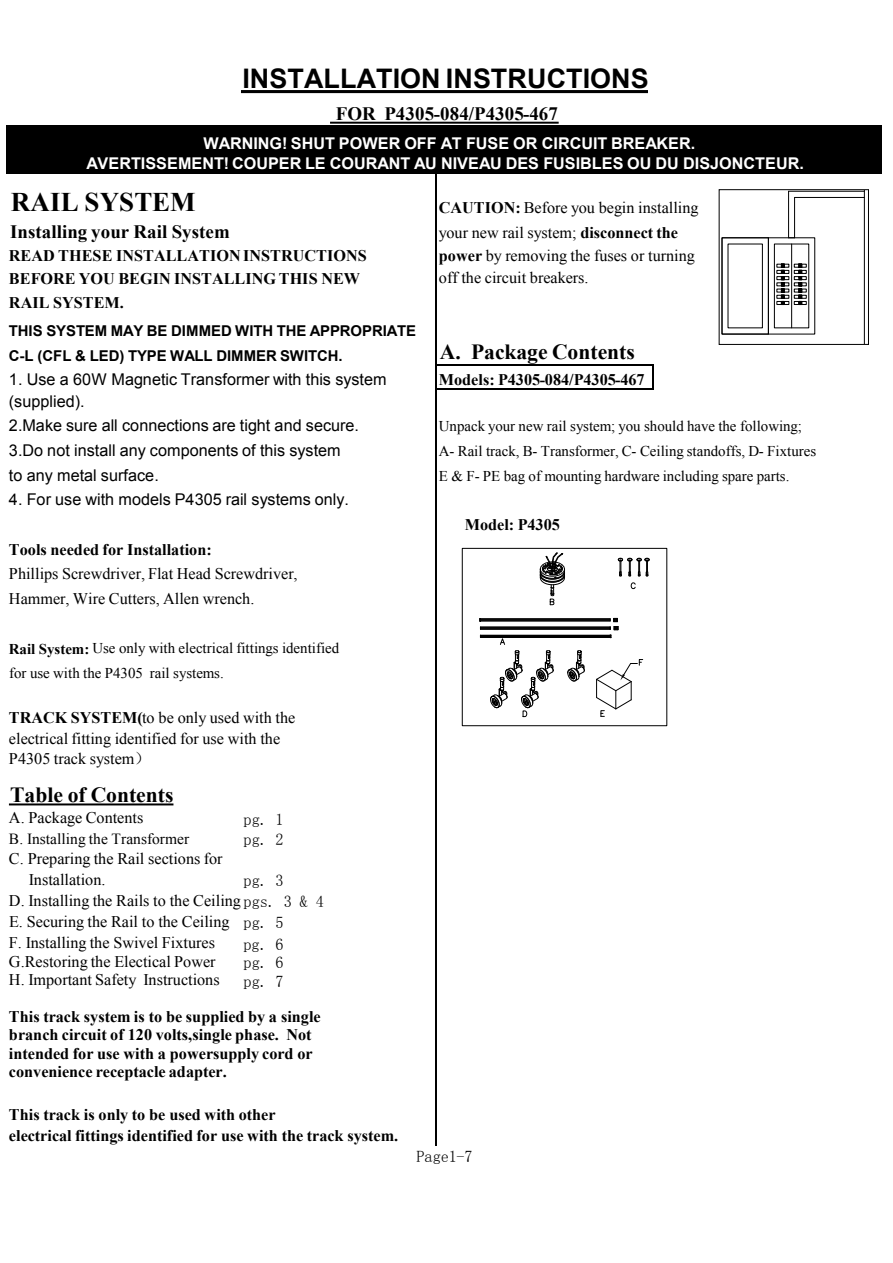
<style>
.page{position:relative;width:893px;height:1263px;background:#fff}
.page>*{position:absolute;margin:0;border:0;box-sizing:border-box;transform-origin:0 0}
.t1{font:700 27px "Arial";letter-spacing:.005em;color:#000}
.t2{font:700 27px "Times New Roman";letter-spacing:.005em;color:#000}
.t3{font:700 21.6px "Times New Roman";color:#000}
.t4{font:700 18.9px "Times New Roman";letter-spacing:.005em;color:#000}
.t5{font:16.2px/20.5px "Times New Roman";color:#000}
.t6{font:700 16.2px/18.5px "Times New Roman";color:#000}
.t7{font:16.2px/24.8px "Arial";color:#000}
.t8{font:700 16.2px/20.1px "Arial";color:#fff;text-align:center}
.t9{font:16.2px "Sim Sun";color:#000}
.t10{font:15.45px "Times New Roman";letter-spacing:.005em;color:#000}
.t11{font:14.85px/24.6px "Times New Roman";color:#000}
.t12{font:700 14.85px/24.8px "Arial";letter-spacing:-.005em;color:#000}
.s1{font-weight:700}
.s2{font-family:"Sim Sun"}
</style>
<div class="page">
<div style="left:7px;top:126px;width:875px;height:48px;background:#000"></div>
<hr style="left:242px;top:90px;width:404px;height:3px;background:#000">
<hr style="left:331px;top:122px;width:227px;height:2px;background:#000">
<hr style="left:10px;top:803px;width:162px;height:2px;background:#000">
<hr style="left:436px;top:364px;width:217px;height:1px;background:#000">
<hr style="left:436px;top:389px;width:217px;height:1px;background:#000">
<hr style="left:436px;top:173px;width:1px;height:973px;background:#000">
<svg style="left:652px;top:365px;width:1px;height:24px"></svg>
<div style="left:462px;top:548px;width:205px;height:178px;border:1px solid #000"></div>
<hr style="left:480px;top:619px;width:130px;height:1px;background:#000">
<hr style="left:480px;top:618px;width:130px;height:1px;background:#000">
<hr style="left:480px;top:620px;width:130px;height:1px;background:#000">
<hr style="left:480px;top:621px;width:130px;height:1px;background:#000">
<hr style="left:480px;top:635px;width:130px;height:1px;background:#000">
<hr style="left:480px;top:637px;width:130px;height:1px;background:#000">
<hr style="left:480px;top:636px;width:130px;height:1px;background:#000">
<hr style="left:480px;top:629px;width:130px;height:1px;background:#000">
<hr style="left:480px;top:628px;width:130px;height:1px;background:#000">
<hr style="left:480px;top:627px;width:130px;height:1px;background:#000">
<svg style="left:631px;top:583px;width:4px;height:6px"></svg>
<svg style="left:596px;top:659px;width:47px;height:58px"></svg>
<svg style="left:610px;top:618px;width:9px;height:20px"></svg>
<svg style="left:618px;top:558px;width:32px;height:18px"></svg>
<svg style="left:540px;top:553px;width:25px;height:52px"></svg>
<svg style="left:490px;top:638px;width:95px;height:79px"></svg>
<svg style="left:719px;top:189px;width:150px;height:156px"></svg>
<h1 class="t1" style="left:242px;top:60px;width:408px">INSTALLATION INSTRUCTIONS</h1>
<p class="t4" style="left:336px;top:101px;width:224px">FOR P4305-084/P4305-467</p>
<p class="t8" style="left:86px;top:134px;width:719px">WARNING! SHUT POWER OFF AT FUSE OR CIRCUIT BREAKER.<br>AVERTISSEMENT! COUPER LE COURANT AU NIVEAU DES FUSIBLES OU DU DISJONCTEUR.</p>
<h1 class="t2" style="left:11px;top:183px;width:186px">RAIL SYSTEM</h1>
<p class="t5" style="left:439px;top:197px;width:261px"><span class="s1">CAUTION:</span> Before you begin installing</p>
<p class="t4" style="left:10px;top:219px;width:221px">Installing your Rail System</p>
<p class="t5" style="left:439px;top:222px;width:240px">your new rail system; <span class="s1">disconnect the</span></p>
<p class="t6" style="left:9px;top:246px;width:359px">READ THESE INSTALLATION INSTRUCTIONS</p>
<p class="t5" style="left:439px;top:245px;width:258px"><span class="s1">power</span> by removing the fuses or turning</p>
<p class="t6" style="left:9px;top:268px;width:353px">BEFORE YOU BEGIN INSTALLING THIS NEW</p>
<p class="t5" style="left:439px;top:267px;width:151px">off the circuit breakers.</p>
<p class="t6" style="left:9px;top:293px;width:116px">RAIL SYSTEM.</p>
<p class="t12" style="left:9px;top:319px;width:408px">THIS SYSTEM MAY BE DIMMED WITH THE APPROPRIATE<br>C-L (CFL &amp; LED) TYPE WALL DIMMER SWITCH.</p>
<h2 class="t3" style="left:440px;top:337px;width:196px">A. Package Contents</h2>
<p class="t7" style="left:9px;top:367px;width:379px">1. Use a 60W Magnetic Transformer with this system</p>
<p class="t6" style="left:439px;top:370px;width:207px">Models: P4305-084/P4305-467</p>
<p class="t7" style="left:9px;top:389px;width:352px">(supplied).<br>2.Make sure all connections are tight and secure.</p>
<p class="t11" style="left:439px;top:414px;width:365px">Unpack your new rail system; you should have the following;</p>
<p class="t7" style="left:9px;top:438px;width:333px">3.Do not install any components of this system</p>
<p class="t11" style="left:439px;top:438px;width:379px">A- Rail track, B- Transformer, C- Ceiling standoffs, D- Fixtures</p>
<p class="t7" style="left:9px;top:463px;width:151px">to any metal surface.</p>
<p class="t11" style="left:439px;top:463px;width:352px">E &amp; F- PE bag of mounting hardware including spare parts.</p>
<p class="t7" style="left:9px;top:487px;width:341px">4. For use with models P4305 rail systems only.</p>
<p class="t6" style="left:465px;top:515px;width:97px">Model: P4305</p>
<p class="t6" style="left:9px;top:539px;width:204px">Tools needed for Installation:</p>
<p class="t5" style="left:9px;top:561px;width:290px;line-height:24.6px">Phillips Screwdriver, Flat Head Screwdriver,<br>Hammer, Wire Cutters, Allen wrench.</p>
<p class="t11" style="left:9px;top:636px;width:332px"><span class="s1">Rail System:</span> Use only with electrical fittings identified for use with the P4305 rail systems.</p>
<p class="t5" style="left:9px;top:707px;width:288px"><span class="s1">TRACK SYSTEM(</span>to be only used with the electrical fitting identified for use with the<br>P4305 track system<span class="s2">）</span></p>
<h2 class="t3" style="left:10px;top:780px;width:165px">Table of Contents</h2>
<p class="t5" style="left:9px;top:807px;width:136px">A. Package Contents</p>
<p class="t9" style="left:244px;top:811px;width:42px">pg. 1</p>
<p class="t10" style="left:9px;top:828px;width:182px">B. Installing the Transformer</p>
<p class="t9" style="left:244px;top:831px;width:42px">pg. 2</p>
<p class="t5" style="left:29px;top:848px;width:195px;text-indent:-20px">C. Preparing the Rail sections for<br>Installation.</p>
<p class="t9" style="left:244px;top:872px;width:42px">pg. 3</p>
<p class="t5" style="left:9px;top:889px;width:316px;line-height:21.5px">D. Installing the Rails to the Ceiling <span class="s2">pgs. 3 &amp; 4<br></span>E. Securing the Rail to the Ceiling <span class="s2">pg. 5<br></span>F. Installing the Swivel Fixtures</p>
<p class="t9" style="left:243px;top:936px;width:42px">pg. 6</p>
<p class="t5" style="left:9px;top:951px;width:208px">G.Restoring the Electical Power</p>
<p class="t9" style="left:244px;top:954px;width:42px">pg. 6</p>
<p class="t5" style="left:9px;top:969px;width:212px">H. Important Safety Instructions</p>
<p class="t9" style="left:244px;top:972px;width:42px">pg. 7</p>
<p class="t6" style="left:9px;top:1007px;width:313px">This track system is to be supplied by a single branch circuit of 120 volts,single phase. Not intended for use with a powersupply cord or convenience receptacle adapter.</p>
<p class="t6" style="left:9px;top:1103px;width:391px;line-height:21.3px">This track is only to be used with other<br>electrical fittings identified for use with the track system.</p>
<p class="t9" style="left:416px;top:1148px;width:58px">Page1-7</p>
</div>
